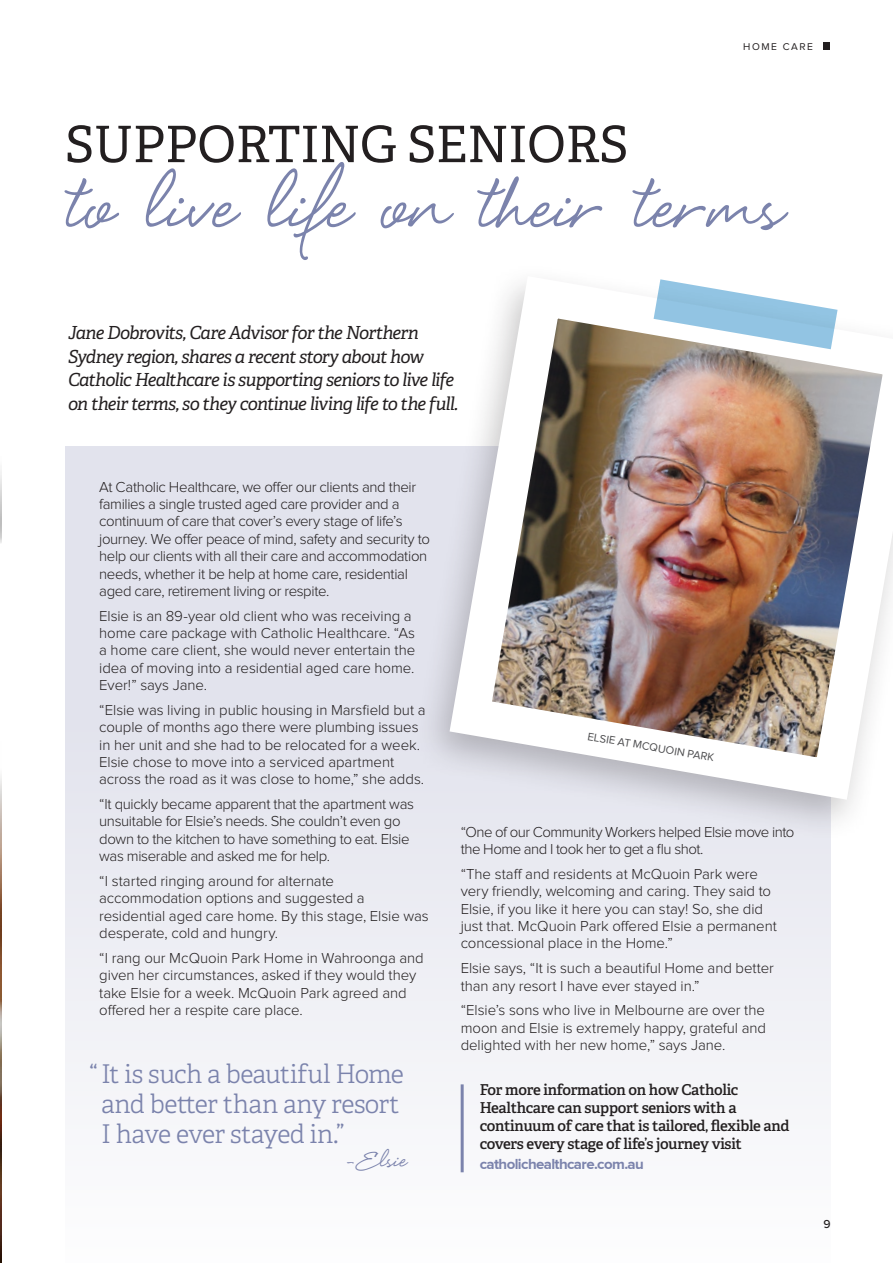
<style>
.page{position:relative;width:893px;height:1263px;background:#fff}
.page>*{position:absolute;margin:0;border:0;box-sizing:border-box;transform-origin:0 0}
.t1{font:135.9px "Eye Catching";color:#7b83ac}
.t2{font:50.25px "Adelle PE";letter-spacing:-.01em;color:#231f20}
.t3{font:40.8px "Eye Catching";color:#7b83ac}
.t4{font:25.8px/30.2px "Adelle PE Lt";letter-spacing:-.025em;color:#7b83ac}
.t5{font:italic 18px/24px "Adelle PE";letter-spacing:-.045em;color:#231f20}
.t6{font:300 15px/17.4px "Proxima Nova";letter-spacing:-.005em;color:#231f20}
.t7{font:300 15px/17.4px "Proxima Nova";letter-spacing:-.025em;color:#231f20}
.t8{font:15px/18px "Adelle PE Sb";letter-spacing:-.02em;color:#231f20}
.t9{font:300 15px/17.4px "Proxima Nova";letter-spacing:-.035em;color:#231f20}
.t10{font:700 15px "Proxima Nova";letter-spacing:-.04em;color:#7b83ac}
.t11{font:500 12px "Proxima Nova";color:#231f20}
.t12{font:11.25px "Proxima Nova";color:#4d4d4f}
.t13{font:10.2px "Proxima Nova";letter-spacing:.15em;color:#231f20}
</style>
<div class="page">
<div style="left:65px;top:446px;width:766px;height:817px;background:linear-gradient(to bottom,#dcdde9,#fafafc)"></div>
<img style="left:0;top:776px;width:1px;height:487px">
<img style="left:0;top:470px;width:1px;height:73px">
<hr style="left:461px;top:1084px;width:3px;height:88px;background:#7b83ac">
<div style="left:413px;top:262px;width:480px;height:580px;background:#231f20;opacity:.26"></div>
<img style="left:428px;top:262px;width:465px;height:559px">
<svg style="left:654px;top:279px;width:183px;height:70px"></svg>
<div style="left:823px;top:43px;width:7px;height:7px;background:#231f20"></div>
<p class="t13" style="left:743px;top:42px;width:71px">HOME CARE</p>
<h2 class="t2" style="left:65px;top:108px;width:565px">SUPPORTING SENIORS</h2>
<h1 class="t1" style="left:65px;top:151px;width:720px">to live life on their terms</h1>
<p class="t5" style="left:68px;top:319px;width:392px">Jane Dobrovits, Care Advisor for the Northern Sydney region, shares a recent story about how Catholic Healthcare is supporting seniors to live life on their terms, so they continue living life to the full.</p>
<p class="t7" style="left:99px;top:478px;width:332px">At Catholic Healthcare, we offer our clients and their families a single trusted aged care provider and a continuum of care that cover’s every stage of life’s journey. We offer peace of mind, safety and security to help our clients with all their care and accommodation needs, whether it be help at home care, residential aged care, retirement living or respite.</p>
<p class="t6" style="left:99px;top:607px;width:318px">Elsie is an 89-year old client who was receiving a home care package with Catholic Healthcare. “As a home care client, she would never entertain the idea of moving into a residential aged care home.<br>Ever!” says Jane.</p>
<p class="t6" style="left:99px;top:702px;width:328px">“Elsie was living in public housing in Marsfield but a couple of months ago there were plumbing issues in her unit and she had to be relocated for a week.<br>Elsie chose to move into a serviced apartment across the road as it was close to home,” she adds.</p>
<p class="t7" style="left:99px;top:796px;width:316px">“It quickly became apparent that the apartment was unsuitable for Elsie’s needs. She couldn’t even go down to the kitchen to have something to eat. Elsie was miserable and asked me for help.</p>
<p class="t6" style="left:99px;top:873px;width:331px">“I started ringing around for alternate accommodation options and suggested a residential aged care home. By this stage, Elsie was desperate, cold and hungry.</p>
<p class="t6" style="left:99px;top:950px;width:326px">“I rang our McQuoin Park Home in Wahroonga and given her circumstances, asked if they would they take Elsie for a week. McQuoin Park agreed and offered her a respite care place.</p>
<h3 class="t4" style="left:101px;top:1057px;width:304px;text-indent:-12px">“ It is such a beautiful Home and better than any resort<br>I have ever stayed in.”</h3>
<h3 class="t3" style="left:344px;top:1143px;width:64px">-Elsie</h3>
<p class="t12" style="left:589px;top:731px;width:130px;rotate:10deg">ELSIE AT MCQUOIN PARK</p>
<p class="t9" style="left:461px;top:824px;width:335px">“One of our Community Workers helped Elsie move into the Home and I took her to get a flu shot.</p>
<p class="t6" style="left:461px;top:866px;width:318px">“The staff and residents at McQuoin Park were very friendly, welcoming and caring. They said to Elsie, if you like it here you can stay! So, she did just that. McQuoin Park offered Elsie a permanent concessional place in the Home.”</p>
<p class="t6" style="left:461px;top:960px;width:315px">Elsie says, “It is such a beautiful Home and better than any resort I have ever stayed in.”</p>
<p class="t6" style="left:461px;top:1002px;width:307px;text-align:justify">“Elsie’s sons who live in Melbourne are over the moon and Elsie is extremely happy, grateful and delighted with her new home,” says Jane.</p>
<p class="t8" style="left:480px;top:1080px;width:311px">For more information on how Catholic Healthcare can support seniors with a continuum of care that is tailored, flexible and covers every stage of life’s journey visit</p>
<p class="t10" style="left:480px;top:1155px;width:166px">catholichealthcare.com.au</p>
<p class="t11" style="left:824px;top:1215px;width:9px">9</p>
</div>
